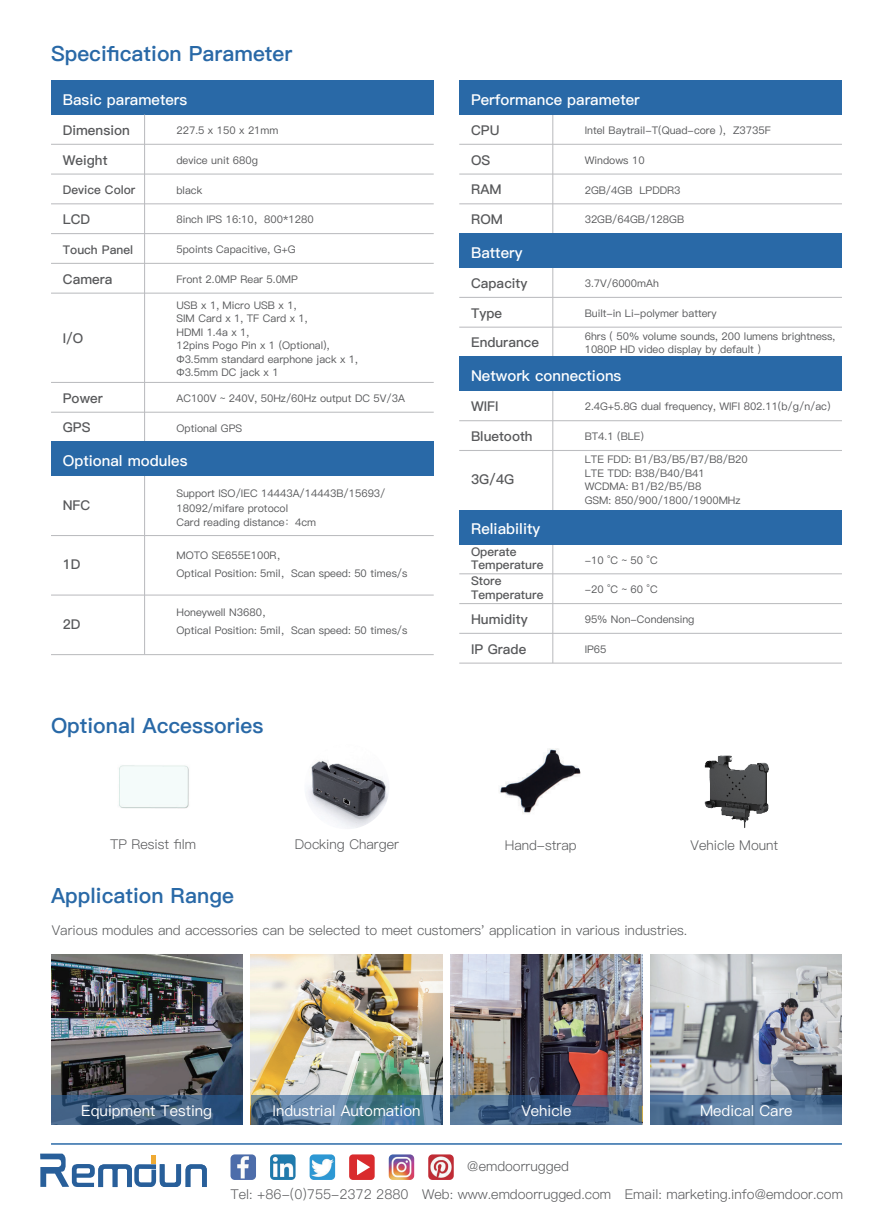
<style>
.page{position:relative;width:893px;height:1212px;background:#fff}
.page>*{position:absolute;margin:0;border:0;box-sizing:border-box;transform-origin:0 0}
.t1{font:21px "Ping Fang SC Heavy";color:#2969a7}
.t2{font:15px "Ping Fang SC Bold";color:#fff}
.t3{font:15px "Ping Fang SC Medium";color:#fff}
.t4{font:13.5px "Ping Fang SC Regular";color:#57585a}
.t5{font:13.5px "Ping Fang SC Bold";color:#57585a}
.t6{font:12px/13.5px "Ping Fang SC Bold";color:#57585a}
.t7{font:10.5px/13.5px "Ping Fang SC Medium";color:#57585a}
</style>
<div class="page">
<img style="left:51px;top:954px;width:191px;height:141px">
<img style="left:251px;top:954px;width:191px;height:141px">
<img style="left:451px;top:954px;width:191px;height:141px">
<img style="left:651px;top:954px;width:191px;height:141px">
<div style="left:51px;top:80px;width:383px;height:35px;background:#2969a7"></div>
<hr style="left:51px;top:144px;width:383px;height:1px;background:#bcbdc0">
<hr style="left:51px;top:174px;width:383px;height:1px;background:#bcbdc0">
<hr style="left:51px;top:203px;width:383px;height:1px;background:#bcbdc0">
<hr style="left:51px;top:233px;width:383px;height:1px;background:#bcbdc0">
<hr style="left:51px;top:263px;width:383px;height:1px;background:#bcbdc0">
<hr style="left:144px;top:115px;width:1px;height:327px;background:#bcbdc0">
<hr style="left:144px;top:476px;width:1px;height:179px;background:#bcbdc0">
<hr style="left:552px;top:115px;width:1px;height:119px;background:#bcbdc0">
<hr style="left:552px;top:268px;width:1px;height:89px;background:#bcbdc0">
<hr style="left:552px;top:391px;width:1px;height:119px;background:#bcbdc0">
<hr style="left:552px;top:544px;width:1px;height:119px;background:#bcbdc0">
<div style="left:51px;top:442px;width:383px;height:34px;background:#2969a7"></div>
<hr style="left:51px;top:535px;width:383px;height:1px;background:#bcbdc0">
<hr style="left:51px;top:594px;width:383px;height:2px;background:#bcbdc0">
<hr style="left:51px;top:654px;width:383px;height:1px;background:#bcbdc0">
<hr style="left:51px;top:1143px;width:791px;height:2px;background:#2969a7">
<hr style="left:51px;top:293px;width:383px;height:1px;background:#bcbdc0">
<hr style="left:51px;top:382px;width:383px;height:1px;background:#bcbdc0">
<hr style="left:51px;top:412px;width:383px;height:1px;background:#bcbdc0">
<div style="left:459px;top:80px;width:383px;height:35px;background:#2969a7"></div>
<hr style="left:459px;top:144px;width:383px;height:1px;background:#bcbdc0">
<hr style="left:459px;top:174px;width:383px;height:1px;background:#bcbdc0">
<hr style="left:459px;top:203px;width:383px;height:1px;background:#bcbdc0">
<div style="left:459px;top:357px;width:383px;height:34px;background:#2969a7"></div>
<hr style="left:459px;top:420px;width:383px;height:1px;background:#bcbdc0">
<hr style="left:459px;top:450px;width:383px;height:1px;background:#bcbdc0">
<div style="left:459px;top:510px;width:383px;height:34px;background:#2969a7"></div>
<hr style="left:459px;top:573px;width:383px;height:1px;background:#bcbdc0">
<hr style="left:459px;top:603px;width:383px;height:1px;background:#bcbdc0">
<hr style="left:459px;top:633px;width:383px;height:1px;background:#bcbdc0">
<hr style="left:459px;top:662px;width:383px;height:2px;background:#bcbdc0">
<div style="left:459px;top:234px;width:383px;height:34px;background:#2969a7"></div>
<hr style="left:459px;top:297px;width:383px;height:1px;background:#bcbdc0">
<hr style="left:459px;top:327px;width:383px;height:1px;background:#bcbdc0">
<svg style="left:51px;top:1095px;width:191px;height:30px;background:#38587c"></svg>
<svg style="left:251px;top:1095px;width:191px;height:30px;background:#537b98"></svg>
<svg style="left:451px;top:1095px;width:191px;height:30px;background:#476386"></svg>
<svg style="left:651px;top:1095px;width:191px;height:30px;background:#537599"></svg>
<img style="left:304px;top:744px;width:85px;height:85px;border-radius:43px">
<img style="left:704px;top:755px;width:65px;height:73px">
<img style="left:498px;top:744px;width:85px;height:85px;border-radius:43px">
<svg style="left:349px;top:1154px;width:26px;height:26px"></svg>
<img style="left:230px;top:1154px;width:26px;height:26px">
<img style="left:270px;top:1154px;width:26px;height:26px">
<img style="left:310px;top:1154px;width:25px;height:26px">
<img style="left:389px;top:1154px;width:25px;height:26px">
<img style="left:428px;top:1154px;width:26px;height:26px">
<img style="left:119px;top:765px;width:70px;height:44px">
<svg style="left:40px;top:1153px;width:167px;height:34px"></svg>
<h1 class="t1" style="left:51px;top:41px;width:243px">Specification Parameter</h1>
<h2 class="t2" style="left:63px;top:90px;width:126px">Basic parameters</h2>
<p class="t5" style="left:63px;top:122px;width:69px">Dimension</p>
<p class="t5" style="left:63px;top:152px;width:46px">Weight</p>
<p class="t6" style="left:63px;top:184px;width:74px">Device Color</p>
<p class="t5" style="left:63px;top:211px;width:29px">LCD</p>
<p class="t6" style="left:63px;top:243px;width:72px">Touch Panel</p>
<p class="t5" style="left:63px;top:271px;width:51px">Camera</p>
<p class="t7" style="left:176px;top:124px;width:104px">227.5 x 150 x 21mm</p>
<p class="t7" style="left:176px;top:153px;width:83px">device unit 680g</p>
<p class="t7" style="left:176px;top:183px;width:27px">black</p>
<p class="t7" style="left:176px;top:213px;width:139px">8inch IPS 16:10，800*1280</p>
<p class="t7" style="left:176px;top:243px;width:121px">5points Capacitive, G+G</p>
<p class="t7" style="left:176px;top:273px;width:123px">Front 2.0MP Rear 5.0MP</p>
<p class="t5" style="left:63px;top:330px;width:22px">I/O</p>
<p class="t5" style="left:63px;top:390px;width:41px">Power</p>
<p class="t7" style="left:176px;top:298px;width:183px">USB x 1, Micro USB x 1,<br>SIM Card x 1, TF Card x 1,<br>HDMI 1.4a x 1,<br>12pins Pogo Pin x 1 (Optional),<br>Φ3.5mm standard earphone jack x 1,<br>Φ3.5mm DC jack x 1</p>
<p class="t7" style="left:176px;top:392px;width:230px">AC100V ~ 240V, 50Hz/60Hz output DC 5V/3A</p>
<p class="t5" style="left:63px;top:420px;width:29px">GPS</p>
<p class="t7" style="left:176px;top:421px;width:67px">Optional GPS</p>
<h2 class="t2" style="left:63px;top:452px;width:126px">Optional modules</h2>
<p class="t5" style="left:63px;top:497px;width:29px">NFC</p>
<p class="t7" style="left:176px;top:486px;width:211px;line-height:15px">Support ISO/IEC 14443A/14443B/15693/<br>18092/mifare protocol</p>
<p class="t7" style="left:176px;top:515px;width:141px">Card reading distance：4cm</p>
<p class="t7" style="left:176px;top:547px;width:233px;line-height:18px">MOTO SE655E100R，<br>Optical Position: 5mil，Scan speed: 50 times/s</p>
<p class="t7" style="left:176px;top:604px;width:233px;line-height:18px">Honeywell N3680，<br>Optical Position: 5mil，Scan speed: 50 times/s</p>
<p class="t5" style="left:63px;top:556px;width:19px">1D</p>
<p class="t5" style="left:63px;top:616px;width:19px">2D</p>
<h1 class="t1" style="left:51px;top:712px;width:214px">Optional Accessories</h1>
<h2 class="t2" style="left:471px;top:90px;width:170px">Performance parameter</h2>
<p class="t5" style="left:471px;top:122px;width:30px">CPU</p>
<p class="t5" style="left:471px;top:152px;width:21px">OS</p>
<p class="t5" style="left:471px;top:181px;width:32px">RAM</p>
<p class="t5" style="left:471px;top:211px;width:33px">ROM</p>
<p class="t7" style="left:585px;top:124px;width:188px">Intel Baytrail-T(Quad-core )，Z3735F</p>
<p class="t7" style="left:585px;top:153px;width:61px">Windows 10</p>
<p class="t7" style="left:585px;top:183px;width:97px">2GB/4GB LPDDR3</p>
<p class="t7" style="left:585px;top:213px;width:101px">32GB/64GB/128GB</p>
<h2 class="t2" style="left:471px;top:243px;width:53px">Battery</h2>
<p class="t5" style="left:471px;top:275px;width:58px">Capacity</p>
<p class="t5" style="left:471px;top:305px;width:33px">Type</p>
<p class="t5" style="left:471px;top:335px;width:69px">Endurance</p>
<p class="t7" style="left:585px;top:277px;width:76px">3.7V/6000mAh</p>
<p class="t7" style="left:585px;top:307px;width:133px">Built-in Li-polymer battery</p>
<p class="t7" style="left:585px;top:330px;width:252px;line-height:12.6px">6hrs ( 50% volume sounds, 200 lumens brightness,<br>1080P HD video display by default )</p>
<h2 class="t2" style="left:471px;top:367px;width:152px">Network connections</h2>
<p class="t5" style="left:471px;top:398px;width:29px">WIFI</p>
<p class="t5" style="left:471px;top:428px;width:63px">Bluetooth</p>
<p class="t5" style="left:471px;top:471px;width:45px">3G/4G</p>
<p class="t7" style="left:585px;top:400px;width:247px">2.4G+5.8G dual frequency, WIFI 802.11(b/g/n/ac)</p>
<p class="t7" style="left:585px;top:425px;width:165px;line-height:23px">BT4.1 (BLE)<br>LTE FDD: B1/B3/B5/B7/B8/B20</p>
<p class="t7" style="left:585px;top:466px;width:157px">LTE TDD: B38/B40/B41<br>WCDMA: B1/B2/B5/B8<br>GSM: 850/900/1800/1900MHz</p>
<h2 class="t2" style="left:471px;top:520px;width:71px">Reliability</h2>
<p class="t6" style="left:471px;top:545px;width:74px">Operate<br>Temperature</p>
<p class="t6" style="left:471px;top:575px;width:74px">Store<br>Temperature</p>
<p class="t5" style="left:471px;top:611px;width:58px">Humidity</p>
<p class="t5" style="left:471px;top:641px;width:57px">IP Grade</p>
<p class="t7" style="left:585px;top:553px;width:75px">-10 °C ~ 50 °C</p>
<p class="t7" style="left:585px;top:583px;width:75px">-20 °C ~ 60 °C</p>
<p class="t7" style="left:585px;top:613px;width:111px">95% Non-Condensing</p>
<p class="t7" style="left:585px;top:642px;width:23px">IP65</p>
<p class="t4" style="left:110px;top:836px;width:88px">TP Resist film</p>
<p class="t4" style="left:295px;top:836px;width:106px">Docking Charger</p>
<p class="t4" style="left:505px;top:837px;width:73px">Hand-strap</p>
<p class="t4" style="left:691px;top:837px;width:89px">Vehicle Mount</p>
<h1 class="t1" style="left:51px;top:882px;width:185px">Application Range</h1>
<p class="t4" style="left:52px;top:922px;width:637px">Various modules and accessories can be selected to meet customers' application in various industries.</p>
<h2 class="t3" style="left:81px;top:1101px;width:132px">Equipment Testing</h2>
<h2 class="t3" style="left:272px;top:1101px;width:150px">Industrial Automation</h2>
<h2 class="t3" style="left:521px;top:1101px;width:52px">Vehicle</h2>
<h2 class="t3" style="left:700px;top:1101px;width:94px">Medical Care</h2>
<p class="t4" style="left:467px;top:1158px;width:103px">@emdoorrugged</p>
<p class="t4" style="left:230px;top:1186px;width:614px">Tel: +86-(0)755-2372 2880 Web: www.emdoorrugged.com Email: marketing.info@emdoor.com</p>
</div>
